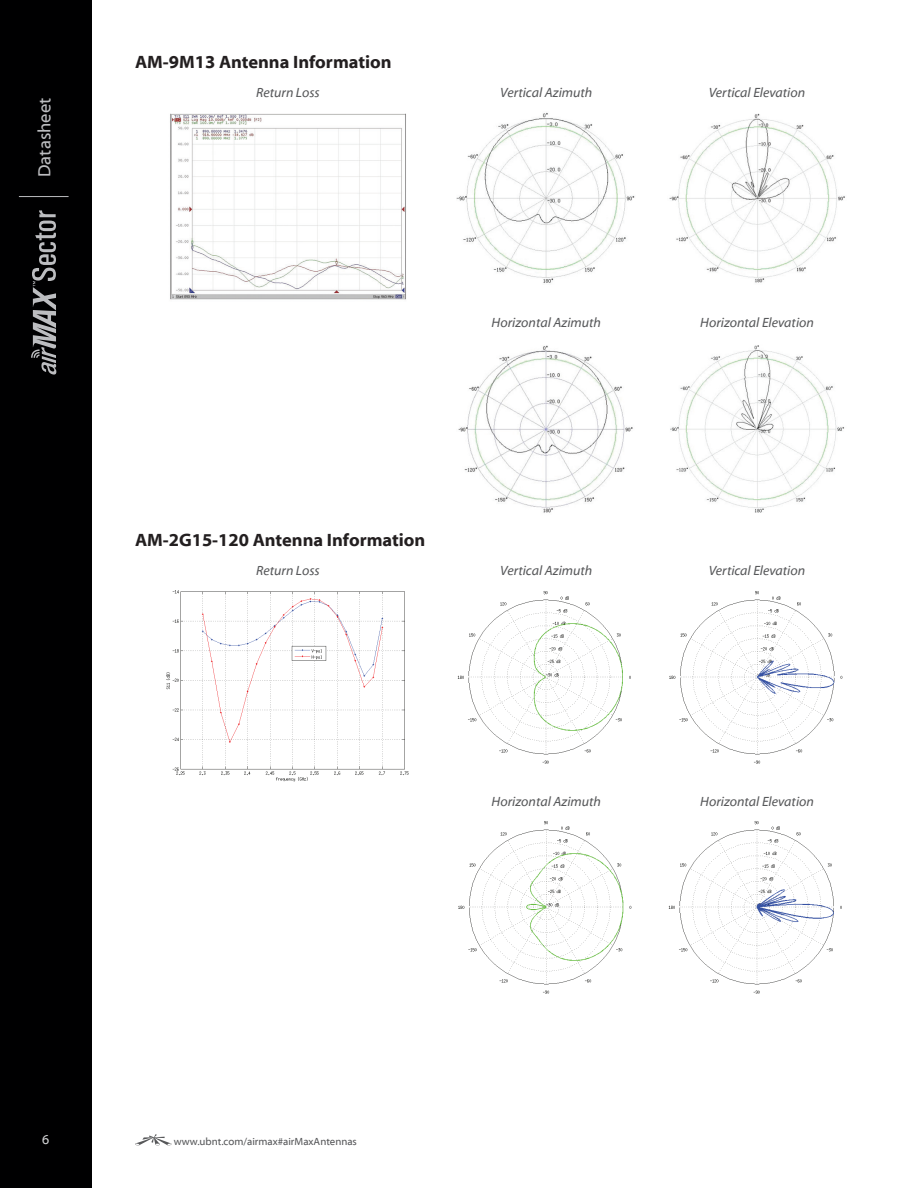
<style>
.page{position:relative;width:918px;height:1188px;background:#fff}
.page>*{position:absolute;margin:0;border:0;box-sizing:border-box;transform-origin:0 0}
.t1{font:700 18px "Myriad Web Pro";color:#231f20}
.t2{font:18px "Myriad Web Pro";color:#bcbdc0}
.t3{font:italic 13.5px "Myriad Web Pro";color:#57585a}
.t4{font:13.5px "Myriad Web Pro";color:#d1d2d4}
.t5{font:10.5px "Myriad Web Pro";color:#57585a}
</style>
<div class="page">
<div style="left:0;top:0;width:92px;height:1188px;background:#000001"></div>
<hr style="left:19px;top:196px;width:50px;height:1px;background:#bcbdc0">
<svg style="left:31px;top:210px;width:25px;height:165px"></svg>
<svg style="left:135px;top:1134px;width:37px;height:11px"></svg>
<img style="left:170px;top:113px;width:236px;height:187px">
<img style="left:457px;top:112px;width:178px;height:171px">
<img style="left:669px;top:113px;width:176px;height:170px">
<img style="left:458px;top:345px;width:175px;height:168px">
<img style="left:670px;top:345px;width:174px;height:168px">
<img style="left:166px;top:590px;width:243px;height:192px">
<img style="left:457px;top:591px;width:174px;height:173px">
<img style="left:669px;top:591px;width:174px;height:173px">
<img style="left:458px;top:821px;width:174px;height:173px">
<img style="left:668px;top:821px;width:174px;height:173px">
<h1 class="t2" style="left:35px;top:177px;width:81px;rotate:-90deg">Datasheet</h1>
<h1 class="t1" style="left:135px;top:52px;width:258px">AM-9M13 Antenna Information</h1>
<p class="t3" style="left:256px;top:85px;width:65px">Return Loss</p>
<p class="t3" style="left:500px;top:85px;width:94px">Vertical Azimuth</p>
<p class="t3" style="left:709px;top:85px;width:98px">Vertical Elevation</p>
<p class="t3" style="left:492px;top:315px;width:111px">Horizontal Azimuth</p>
<p class="t3" style="left:700px;top:315px;width:115px">Horizontal Elevation</p>
<h1 class="t1" style="left:135px;top:531px;width:292px">AM-2G15-120 Antenna Information</h1>
<p class="t3" style="left:256px;top:564px;width:65px">Return Loss</p>
<p class="t3" style="left:500px;top:564px;width:94px">Vertical Azimuth</p>
<p class="t3" style="left:709px;top:564px;width:98px">Vertical Elevation</p>
<p class="t3" style="left:492px;top:794px;width:111px">Horizontal Azimuth</p>
<p class="t3" style="left:700px;top:794px;width:115px">Horizontal Elevation</p>
<p class="t4" style="left:42px;top:1132px;width:9px">6</p>
<p class="t5" style="left:174px;top:1136px;width:185px">www.ubnt.com/airmax#airMaxAntennas</p>
</div>
